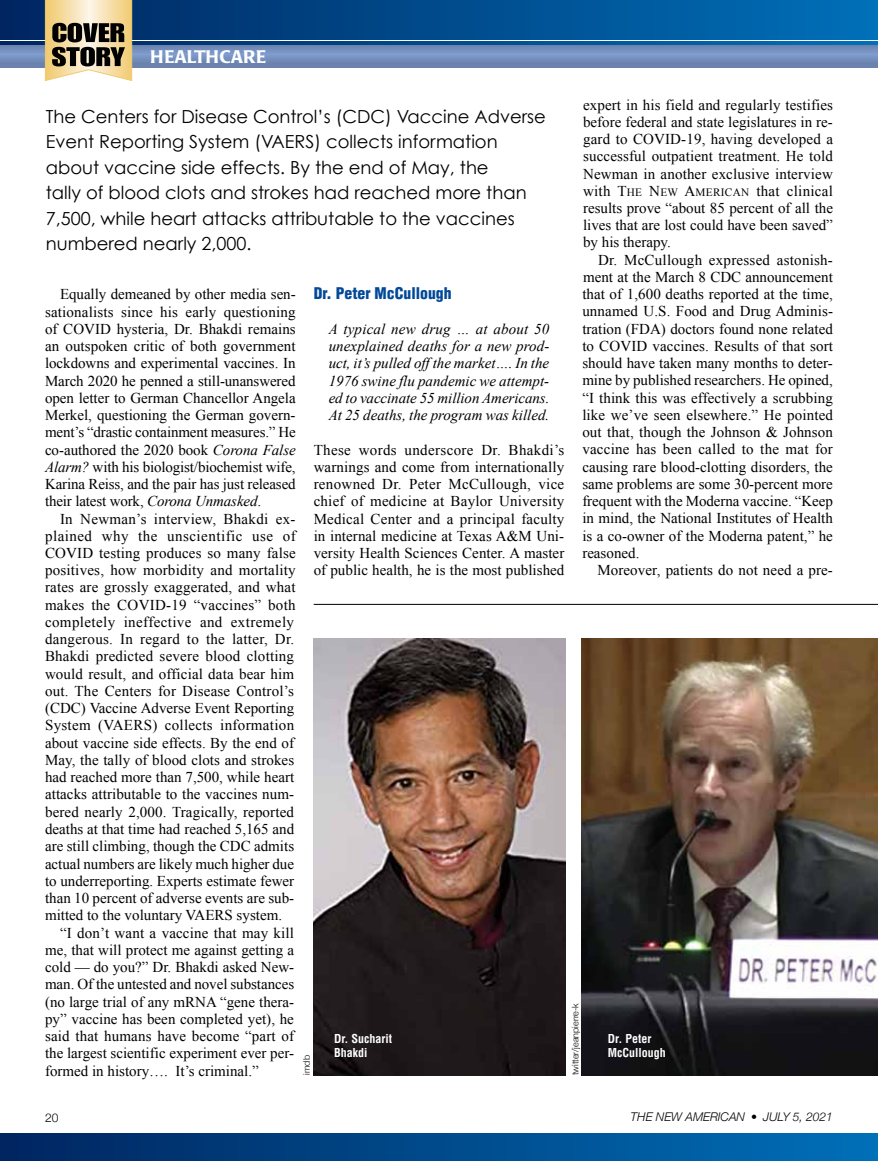
<style>
.page{position:relative;width:878px;height:1161px;background:#fff}
.page>*{position:absolute;margin:0;border:0;box-sizing:border-box;transform-origin:0 0}
.t1{font:18px/25.5px "Century Gothic";color:#000}
.t2{font:500 18px "Poppl Laudatio";color:#fff}
.t3{font:900 condensed 15.75px "Helvetica";color:#034999}
.t4{font:15px/17.2px "Times New Roman";color:#000;text-align:justify}
.t5{font:italic 15px/17.2px "Times New Roman";color:#000;text-align:justify}
.t6{font:15px "Times New Roman";letter-spacing:.02em;color:#000}
.t7{font:15px "Times New Roman";letter-spacing:.025em;color:#000}
.t8{font:15px "Times New Roman";letter-spacing:.03em;color:#000}
.t9{font:700 condensed 12px/13.5px "Helvetica";color:#fff}
.t10{font:italic 300 12px "Helvetica Neue";color:#000}
.t11{font:300 12px "Helvetica Neue";color:#000}
.t12{font:300 9px "Helvetica Neue";color:#000}
.s1{font-style:inherit}
.s2{font-size:11.25px}
.s3{font-style:italic}
</style>
<div class="page">
<div style="left:0;top:1134px;width:878px;height:27px;background:linear-gradient(to right,#00255f,#006fb8)"></div>
<img style="left:314px;top:638px;width:251px;height:438px">
<img style="left:581px;top:638px;width:297px;height:438px">
<hr style="left:314px;top:604px;width:564px;height:1px;background:#000">
<svg style="left:0;top:0;width:878px;height:45px;background:#004d8f"></svg>
<hr style="left:0;top:40px;width:878px;height:1px;background:#fff">
<svg style="left:0;top:45px;width:878px;height:23px;background:#728cba"></svg>
<svg style="left:45px;top:0;width:87px;height:81px;background:#b2a17b"></svg>
<p class="t2" style="left:150px;top:46px;width:118px">HEALTHCARE</p>
<p class="t4" style="left:583px;top:96px;width:251px">expert in his field and regularly testifies before federal and state legislatures in re&shy;gard to COVID-19, having developed a successful outpatient treatment. He told Newman in another exclusive interview with <span class="s1">T</span><span class="s2">HE</span> <span class="s1">N</span><span class="s2">EW</span> <span class="s1">A</span><span class="s2">MERICAN</span> that clinical results prove “about 85 percent of all the lives that are lost could have been saved” by his therapy.</p>
<p class="t4" style="left:582px;top:251px;width:252px;text-indent:16px">Dr. McCullough expressed astonish&shy;ment at the March 8 CDC announcement that of 1,600 deaths reported at the time, unnamed U.S. Food and Drug Adminis&shy;tration (FDA) doctors found none related to COVID vaccines. Results of that sort should have taken many months to deter&shy;mine by published researchers. He opined, “I think this was effectively a scrubbing like we’ve seen elsewhere.” He pointed out that, though the Johnson &amp; Johnson vaccine has been called to the mat for causing rare blood-clotting disorders, the same problems are some 30-percent more frequent with the Moderna vaccine. “Keep in mind, the National Institutes of Health is a co-owner of the Moderna patent,” he reasoned.</p>
<p class="t4" style="left:597px;top:561px;width:237px">Moreover, patients do not need a pre-</p>
<p class="t1" style="left:46px;top:103px;width:501px">The Centers for Disease Control’s (CDC) Vaccine Adverse Event Reporting System (VAERS) collects information about vaccine side effects. By the end of May, the<br>tally of blood clots and strokes had reached more than 7,500, while heart attacks attributable to the vaccines numbered nearly 2,000.</p>
<p class="t3" style="left:314px;top:284px;width:139px">Dr. Peter McCullough</p>
<p class="t5" style="left:328px;top:320px;width:222px">A typical new drug … at about 50 unexplained deaths for a new prod&shy;uct, it’s pulled off the market…. In the 1976 swine flu pandemic we attempt&shy;ed to vaccinate 55 million Americans.<br>At 25 deaths, the program was killed.</p>
<p class="t4" style="left:314px;top:441px;width:252px">These words underscore Dr. Bhakdi’s warnings and come from internationally renowned Dr. Peter McCullough, vice chief of medicine at Baylor University Medical Center and a principal faculty in internal medicine at Texas A&amp;M Uni&shy;versity Health Sciences Center. A master of public health, he is the most published</p>
<p class="t4" style="left:45px;top:285px;width:252px;text-indent:15px">Equally demeaned by other media sen&shy;sationalists since his early questioning of COVID hysteria, Dr. Bhakdi remains an outspoken critic of both government lockdowns and experimental vaccines. In March 2020 he penned a still-unanswered open letter to German Chancellor Angela Merkel, questioning the German govern&shy;ment’s “drastic containment measures.” He co-authored the 2020 book <span class="s3">Corona False Alarm?</span> with his biologist/biochemist wife, Karina Reiss, and the pair has just released their latest work, <span class="s3">Corona Unmasked</span>.</p>
<p class="t6" style="left:60px;top:508px;width:237px">In Newman’s interview, Bhakdi ex-</p>
<p class="t8" style="left:45px;top:526px;width:252px">plained why the unscientific use of</p>
<p class="t4" style="left:45px;top:544px;width:252px">COVID testing produces so many false</p>
<p class="t4" style="left:45px;top:561px;width:252px">positives, how morbidity and mortality</p>
<p class="t4" style="left:45px;top:579px;width:252px">rates are grossly exaggerated, and what</p>
<p class="t6" style="left:45px;top:595px;width:252px">makes the COVID-19 “vaccines” both</p>
<p class="t7" style="left:45px;top:612px;width:250px">completely ineffective and extremely</p>
<p class="t6" style="left:45px;top:629px;width:251px">dangerous. In regard to the latter, Dr.</p>
<p class="t4" style="left:45px;top:648px;width:250px">Bhakdi predicted severe blood clotting</p>
<p class="t4" style="left:45px;top:665px;width:251px">would result, and official data bear him</p>
<p class="t4" style="left:45px;top:682px;width:250px">out. The Centers for Disease Control’s</p>
<p class="t4" style="left:45px;top:699px;width:251px">(CDC) Vaccine Adverse Event Reporting</p>
<p class="t6" style="left:45px;top:715px;width:251px">System (VAERS) collects information</p>
<p class="t4" style="left:45px;top:734px;width:250px">about vaccine side effects. By the end of</p>
<p class="t4" style="left:45px;top:751px;width:251px">May, the tally of blood clots and strokes</p>
<p class="t4" style="left:45px;top:768px;width:251px">had reached more than 7,500, while heart</p>
<p class="t4" style="left:45px;top:786px;width:250px">attacks attributable to the vaccines num-</p>
<p class="t4" style="left:45px;top:803px;width:250px">bered nearly 2,000. Tragically, reported</p>
<p class="t4" style="left:45px;top:820px;width:251px">deaths at that time had reached 5,165 and</p>
<p class="t4" style="left:45px;top:837px;width:251px">are still climbing, though the CDC admits</p>
<p class="t4" style="left:45px;top:855px;width:250px">actual numbers are likely much higher due</p>
<p class="t4" style="left:45px;top:872px;width:251px">to underreporting. Experts estimate fewer</p>
<p class="t4" style="left:45px;top:889px;width:251px">than 10 percent of adverse events are sub-</p>
<p class="t4" style="left:45px;top:906px;width:238px">mitted to the voluntary VAERS system.</p>
<p class="t4" style="left:60px;top:924px;width:235px">“I don’t want a vaccine that may kill</p>
<p class="t4" style="left:45px;top:941px;width:251px">me, that will protect me against getting a</p>
<p class="t4" style="left:45px;top:958px;width:251px">cold — do you?” Dr. Bhakdi asked New-</p>
<p class="t4" style="left:45px;top:975px;width:251px">man. Of the untested and novel substances</p>
<p class="t4" style="left:45px;top:993px;width:251px">(no large trial of any mRNA “gene thera-</p>
<p class="t4" style="left:45px;top:1010px;width:250px">py” vaccine has been completed yet), he</p>
<p class="t4" style="left:45px;top:1027px;width:251px">said that humans have become “part of</p>
<p class="t4" style="left:45px;top:1044px;width:251px">the largest scientific experiment ever per-</p>
<p class="t4" style="left:45px;top:1062px;width:215px">formed in history…. It’s criminal.”</p>
<p class="t12" style="left:568px;top:1075px;width:74px;rotate:-90deg">twitter/jeanpierre-k</p>
<p class="t9" style="left:334px;top:1032px;width:60px">Dr. Sucharit<br>Bhakdi</p>
<p class="t9" style="left:608px;top:1032px;width:60px">Dr. Peter<br>McCullough</p>
<p class="t12" style="left:299px;top:1075px;width:21px;rotate:-90deg">imdb</p>
<p class="t11" style="left:45px;top:1108px;width:15px">20</p>
<p class="t10" style="left:630px;top:1108px;width:204px">THE NEW AMERICAN • JULY 5, 2021</p>
</div>
